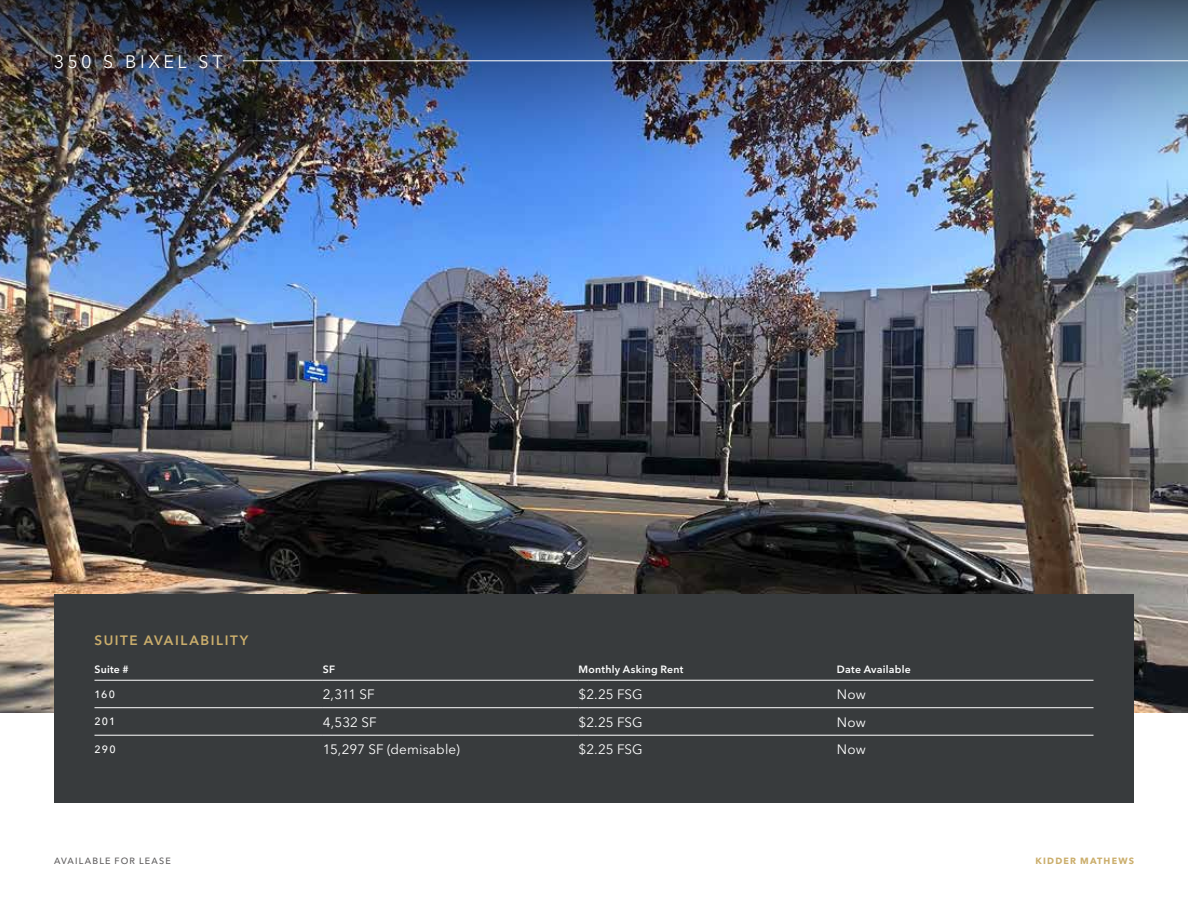
<style>
.page{position:relative;width:1188px;height:918px;background:#fff}
.page>*{position:absolute;margin:0;border:0;box-sizing:border-box;transform-origin:0 0}
.t1{font:18px "Avenir Next LT Pro";letter-spacing:.195em;color:#fff}
.t2{font:13.5px "Avenir Next LT Pro";letter-spacing:.005em;color:#fff}
.t3{font:600 13.5px "Avenir Next LT Pro";letter-spacing:.115em;color:#cbae6c}
.t4{font:600 10.5px "Avenir Next LT Pro";letter-spacing:.025em;color:#fff}
.t5{font:500 10.5px "Avenir Next LT Pro";letter-spacing:.105em;color:#fff}
.t6{font:500 9px "Avenir Next LT Pro";letter-spacing:.13em;color:#5f5d5e}
.t7{font:700 9px "Avenir Next LT Pro";letter-spacing:.13em;color:#cbae6c}
</style>
<div class="page">
<img style="left:0;top:180px;width:1188px;height:533px">
<img style="left:0;top:0;width:1188px;height:180px">
<div style="left:54px;top:595px;width:1080px;height:208px;background:#383b3d"></div>
<hr style="left:94px;top:680px;width:229px;height:1px;background:#fff">
<hr style="left:323px;top:680px;width:256px;height:1px;background:#fff">
<hr style="left:579px;top:680px;width:258px;height:1px;background:#fff">
<hr style="left:837px;top:680px;width:257px;height:1px;background:#fff">
<hr style="left:94px;top:707px;width:229px;height:1px;background:#fff">
<hr style="left:323px;top:707px;width:256px;height:1px;background:#fff">
<hr style="left:579px;top:707px;width:258px;height:1px;background:#fff">
<hr style="left:837px;top:707px;width:257px;height:1px;background:#fff">
<hr style="left:94px;top:735px;width:229px;height:1px;background:#fff">
<hr style="left:323px;top:735px;width:256px;height:1px;background:#fff">
<hr style="left:579px;top:735px;width:258px;height:1px;background:#fff">
<hr style="left:837px;top:735px;width:257px;height:1px;background:#fff">
<hr style="left:243px;top:60px;width:945px;height:1px;background:#fff">
<h1 class="t1" style="left:54px;top:51px;width:171px">350 S BIXEL ST</h1>
<p class="t3" style="left:94px;top:632px;width:155px">SUITE AVAILABILITY</p>
<p class="t4" style="left:94px;top:663px;width:36px">Suite #</p>
<p class="t4" style="left:323px;top:663px;width:14px">SF</p>
<p class="t4" style="left:579px;top:663px;width:106px">Monthly Asking Rent</p>
<p class="t4" style="left:837px;top:663px;width:75px">Date Available</p>
<p class="t5" style="left:94px;top:688px;width:22px">160</p>
<p class="t2" style="left:323px;top:686px;width:53px">2,311 SF</p>
<p class="t2" style="left:579px;top:686px;width:66px">$2.25 FSG</p>
<p class="t2" style="left:837px;top:686px;width:30px">Now</p>
<p class="t5" style="left:94px;top:715px;width:22px">201</p>
<p class="t2" style="left:323px;top:714px;width:55px">4,532 SF</p>
<p class="t2" style="left:579px;top:714px;width:66px">$2.25 FSG</p>
<p class="t2" style="left:837px;top:714px;width:30px">Now</p>
<p class="t5" style="left:94px;top:743px;width:23px">290</p>
<p class="t2" style="left:323px;top:741px;width:138px">15,297 SF (demisable)</p>
<p class="t2" style="left:579px;top:741px;width:66px">$2.25 FSG</p>
<p class="t2" style="left:837px;top:741px;width:30px">Now</p>
<p class="t6" style="left:54px;top:855px;width:118px">AVAILABLE FOR LEASE</p>
<p class="t7" style="left:1036px;top:855px;width:100px">KIDDER MATHEWS</p>
</div>
